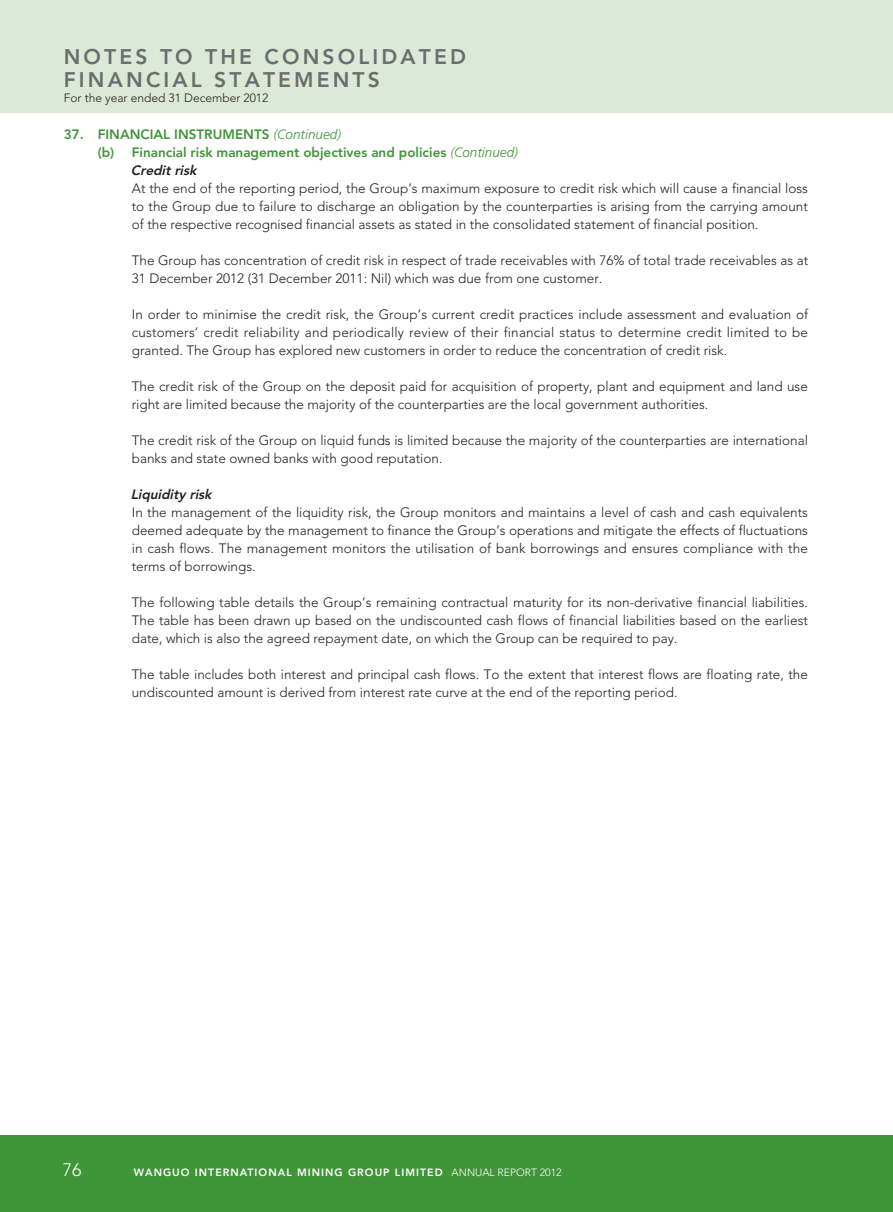
<style>
.page{position:relative;width:893px;height:1212px;background:#fff}
.page>*{position:absolute;margin:0;border:0;box-sizing:border-box;transform-origin:0 0}
.t1{font:800 21px/22.5px "Avenir LT Std";letter-spacing:.15em;color:#6c6d70}
.t2{font:300 18px "Avenir LT Std";color:#fff}
.t3{font:300 13.5px/18px "Avenir LT Std";color:#231f20;text-align:justify}
.t4{font:800 13.5px/18px "Avenir LT Std";color:#3f9537}
.t5{font:italic 800 13.5px "Avenir LT Std";color:#231f20}
.t6{font:italic 300 13.5px "Frutiger LT Std";color:#3f9537}
.t7{font:300 12px "Avenir LT Std";color:#231f20}
.t8{font:800 10.5px "Avenir LT Std";letter-spacing:.1em;color:#fff}
.t9{font:300 10.5px "Avenir LT Std";color:#fff}
.s1{font-family:"Avenir LT Std";font-weight:800;font-style:normal}
.s2{font-family:"Frutiger LT Std";font-weight:300;font-style:italic}
.s3{font-style:italic;color:#231f20}
.s4{font-weight:800}
</style>
<div class="page">
<div style="left:0;top:1135px;width:893px;height:77px;background:#3f9537"></div>
<div style="left:0;top:0;width:893px;height:113px;background:#dde9d7"></div>
<h1 class="t1" style="left:64px;top:46px;width:18px">NOTE</h1>
<h1 class="t1" style="left:135px;top:46px;width:42px">S TO</h1>
<h1 class="t1" style="left:64px;top:46px;width:372px;text-indent:141px">THE CONSOL IDATED<br>FINAN CIAL STATE MENT</h1>
<h1 class="t1" style="left:368px;top:68px;width:14px">S</h1>
<p class="t7" style="left:64px;top:91px;width:206px">For the year ended 31 December 2012</p>
<p class="t4" style="left:64px;top:125px;width:181px">37. FINANCIAL INSTRUMENT</p>
<p class="t6" style="left:262px;top:126px;width:81px"><span class="s1">S</span> (Continued)</p>
<p class="t4" style="left:131px;top:143px;width:389px;text-indent:-33px">(b) Financial risk management objectives and policies <span class="s2">(Continued)<br></span><span class="s3">Creditrisk</span></p>
<p class="t3" style="left:132px;top:179px;width:678px">At the end of the reporting period, the Group’s maximum exposure to credit risk which will cause a financial loss to the Group due to failure to discharge an obligation by the counterparties is arising from the carrying amount of the respective recognised financial assets as stated in the consolidated statement of financial position.</p>
<p class="t3" style="left:132px;top:251px;width:678px">The Group has concentration of credit risk in respect of trade receivables with 76% of total trade receivables as at<br>31 December 2012 (31 December 2011: Nil) which was due from one customer.</p>
<p class="t3" style="left:132px;top:305px;width:678px">In order to minimise the credit risk, the Group’s current credit practices include assessment and evaluation of customers’ credit reliability and periodically review of their financial status to determine credit limited to be granted. The Group has explored new customers in order to reduce the concentration of credit risk.</p>
<p class="t3" style="left:132px;top:377px;width:678px">The credit risk of the Group on the deposit paid for acquisition of property, plant and equipment and land use right are limited because the majority of the counterparties are the local government authorities.</p>
<p class="t3" style="left:132px;top:431px;width:678px">The credit risk of the Group on liquid funds is limited because the majority of the counterparties are international banks and state owned banks with good reputation.</p>
<p class="t5" style="left:131px;top:486px;width:85px">Liquidity risk</p>
<p class="t3" style="left:132px;top:503px;width:678px">In the management of the liquidity risk, the Group monitors and maintains a level of cash and cash equivalents deemed adequate by the management to finance the Group’s operations and mitigate the effects of fluctuations in cash flows. The management monitors the utilisation of bank borrowings and ensures compliance with the terms of borrowings.</p>
<p class="t3" style="left:132px;top:593px;width:678px">The following table details the Group’s remaining contractual maturity for its non-derivative financial liabilities.<br>The table has been drawn up based on the undiscounted cash flows of financial liabilities based on the earliest date, which is also the agreed repayment date, on which the Group can be required to pay.</p>
<p class="t3" style="left:132px;top:665px;width:677px">The table includes both interest and principal cash flows. To the extent that interest flows are floating rate, the undiscounted amount is derived from interest rate curve at the end of the reporting period.</p>
<h2 class="t2" style="left:63px;top:1159px;width:20px">76</h2>
<p class="t8" style="left:134px;top:1166px;width:274px">Wanguo international mi ning group limi</p>
<p class="t9" style="left:420px;top:1166px;width:143px"><span class="s4">ted</span> Ann ual Report 2012</p>
</div>
